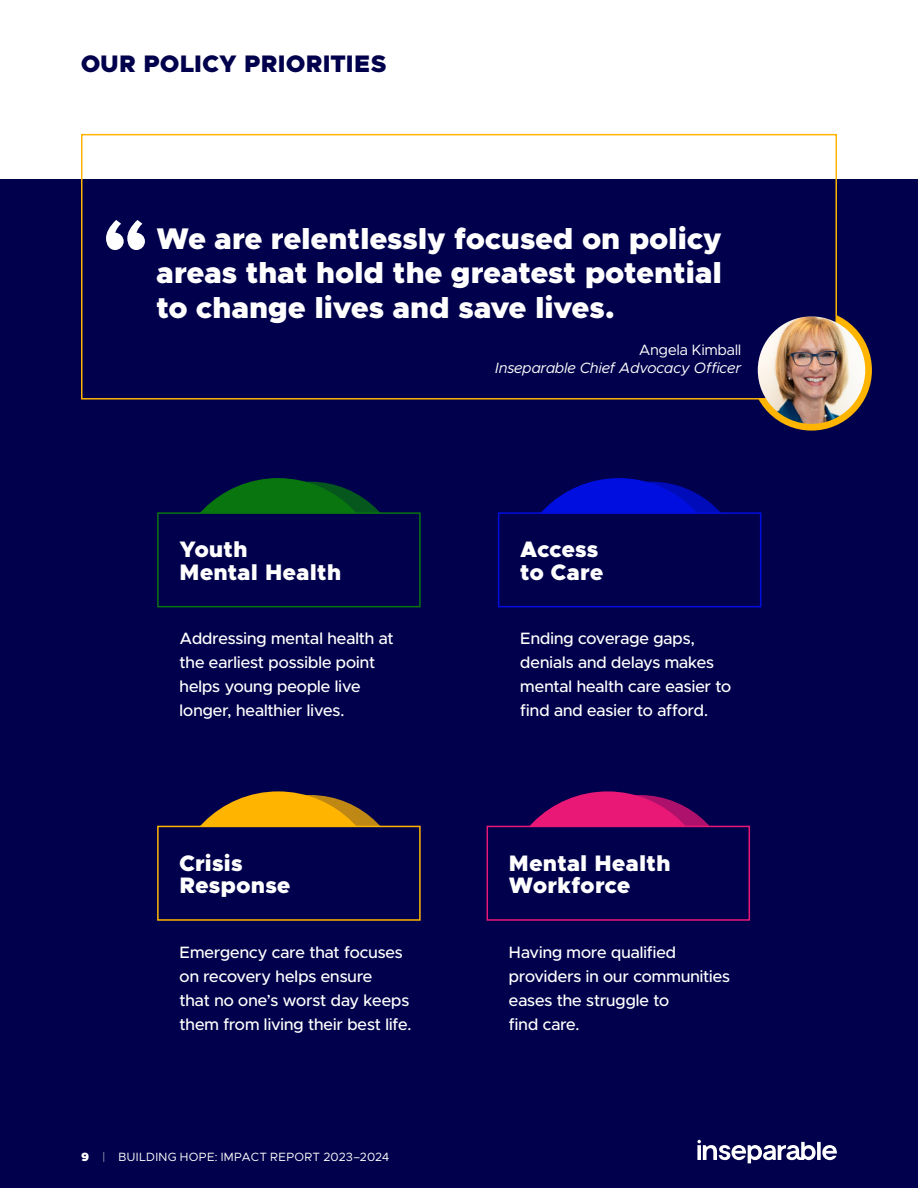
<style>
.page{position:relative;width:918px;height:1188px;background:#fff}
.page>*{position:absolute;margin:0;border:0;box-sizing:border-box;transform-origin:0 0}
.H2_-_Headline___Qt_-_Reversed{font:900 30px/34.5px "Metropolis";color:#fff;text-align:justify}
.t1{font:900 24px "Metropolis";letter-spacing:.02em;color:#00004c}
.H4_-_Reversed{font:900 22.5px/22.5px "Metropolis";letter-spacing:.015em;color:#fff}
.P1_-_Reversed{font:500 16.5px/24px "Metropolis";letter-spacing:.005em;color:#fff}
.H6_-_Quote_Attribution{font:italic 15px "Metropolis";letter-spacing:.01em;color:#fff}
.H6_-_Quote_Attribution-2{font:15px "Metropolis";letter-spacing:.01em;color:#fff}
.t2{font:12px "Metropolis";letter-spacing:.02em;color:#fff}
.s1{font-weight:900}
.s2{font-weight:100}
</style>
<div class="page">
<div style="left:0;top:179px;width:918px;height:1009px;background:#00004c"></div>
<svg style="left:201px;top:478px;width:179px;height:34px"></svg>
<div style="left:157px;top:512px;width:264px;height:95px;background:#00004c;border:2px solid #08750f"></div>
<svg style="left:541px;top:478px;width:179px;height:34px"></svg>
<div style="left:498px;top:512px;width:263px;height:95px;background:#00004c;border:2px solid #000fe0"></div>
<svg style="left:173px;top:791px;width:232px;height:35px"></svg>
<div style="left:157px;top:826px;width:264px;height:95px;background:#00004c;border:2px solid #ffb500"></div>
<svg style="left:502px;top:791px;width:232px;height:35px"></svg>
<div style="left:487px;top:826px;width:263px;height:95px;background:#00004c;border:2px solid #e91776"></div>
<div style="left:754px;top:313px;width:115px;height:115px;background:#ffb500;border-radius:50%"></div>
<div style="left:751px;top:310px;width:121px;height:121px;border:6px solid #ffb500;border-radius:50%"></div>
<div style="left:82px;top:202px;width:754px;height:197px;background:#00004c"></div>
<div style="left:81px;top:134px;width:756px;height:266px;border:2px solid #ffb500"></div>
<svg style="left:106px;top:220px;width:39px;height:30px"></svg>
<img style="left:758px;top:316px;width:107px;height:108px;border-radius:54px">
<svg style="left:697px;top:1140px;width:140px;height:23px"></svg>
<h1 class="t1" style="left:81px;top:48px;width:307px">OUR POLICY PRIORITIES</h1>
<p class="H2_-_Headline___Qt_-_Reversed" style="left:157px;top:221px;width:567px">We are relentlessly focused on policy areas that hold the greatest potential to change lives and save lives.</p>
<p class="H6_-_Quote_Attribution-2" style="left:639px;top:340px;width:104px">Angela Kimball</p>
<p class="H6_-_Quote_Attribution" style="left:495px;top:358px;width:247px">Inseparable Chief Advocacy Officer</p>
<p class="H4_-_Reversed" style="left:180px;top:538px;width:163px">Youth<br>Mental Health</p>
<p class="P1_-_Reversed" style="left:180px;top:627px;width:216px">Addressing mental health at the earliest possible point helps young people live longer, healthier lives.</p>
<p class="H4_-_Reversed" style="left:180px;top:852px;width:112px">Crisis<br>Response</p>
<p class="P1_-_Reversed" style="left:180px;top:940px;width:234px">Emergency care that focuses on recovery helps ensure<br>that no one’s worst day keeps them from living their best life.</p>
<p class="t2" style="left:81px;top:1149px;width:310px"><span class="s1">9</span> <span class="s2">|</span> BUILDING HOPE: IMPACT REPORT 2023–2024</p>
<p class="H4_-_Reversed" style="left:520px;top:538px;width:84px">Access to Care</p>
<p class="P1_-_Reversed" style="left:520px;top:627px;width:213px">Ending coverage gaps, denials and delays makes mental health care easier to find and easier to afford.</p>
<p class="H4_-_Reversed" style="left:509px;top:852px;width:163px">Mental Health<br>Workforce</p>
<p class="P1_-_Reversed" style="left:509px;top:940px;width:223px">Having more qualified providers in our communities eases the struggle to<br>find care.</p>
</div>
